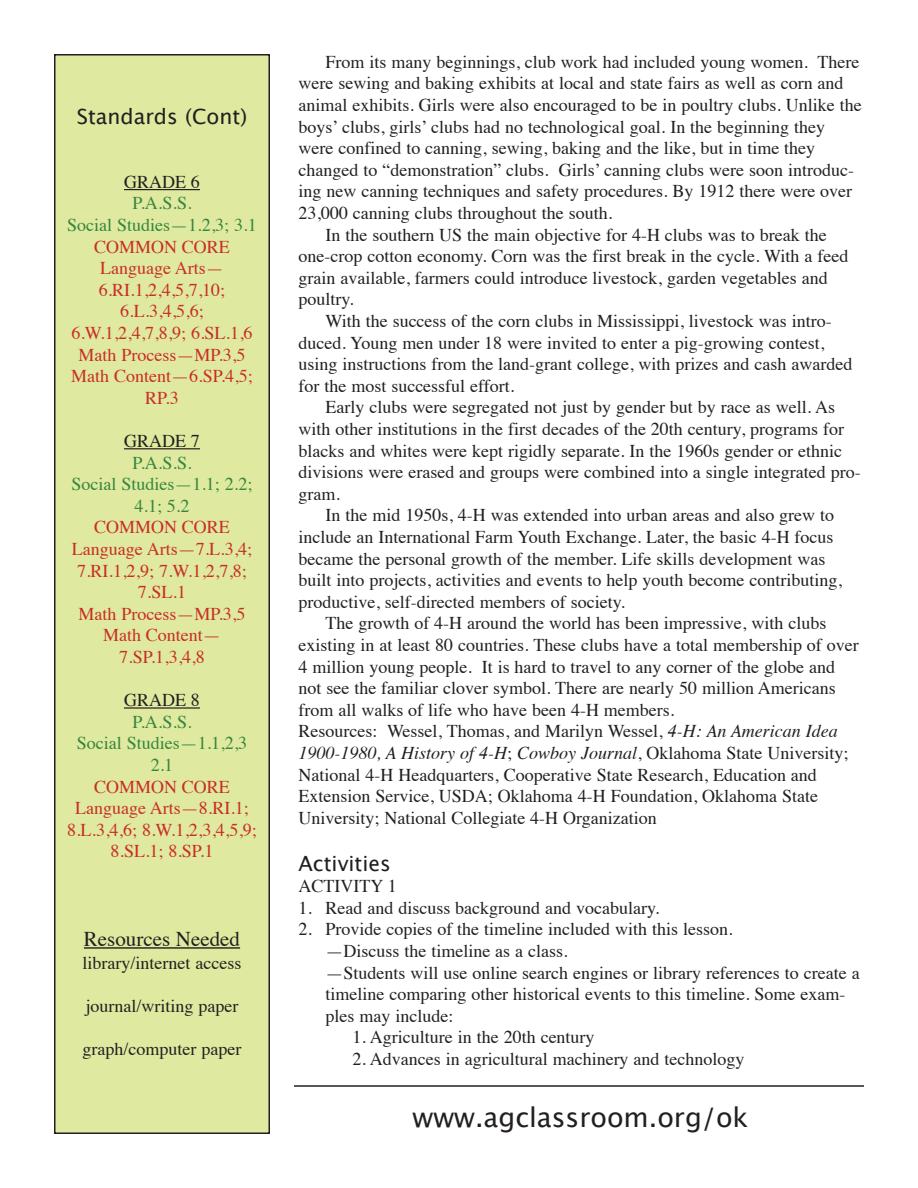
<style>
.page{position:relative;width:918px;height:1188px;background:#fff}
.page>*{position:absolute;margin:0;border:0;box-sizing:border-box;transform-origin:0 0}
.t1{font:27px "Lucida Grande";color:#231f20}
.t2{font:21px "Lucida Grande";color:#231f20}
.t3{font:21px "Times";color:#231f20}
.t4{font:18px/21.6px "Times";color:#231f20}
.t5{font:18px/21.6px "Times";color:#c92d27;text-align:center}
.t6{font:18px/21.6px "Times";color:#35863e;text-align:center}
.t7{font:italic 18px "Times";color:#231f20}
.s1{font-style:italic}
.s2{font-style:normal}
</style>
<div class="page">
<div style="left:55px;top:55px;width:214px;height:1078px;background:#dfe99f"></div>
<div style="left:54px;top:54px;width:216px;height:1080px;border:2px solid #231f20"></div>
<hr style="left:124px;top:189px;width:76px;height:1px;background:#231f20">
<hr style="left:124px;top:448px;width:76px;height:1px;background:#231f20">
<hr style="left:124px;top:707px;width:76px;height:2px;background:#231f20">
<hr style="left:84px;top:947px;width:156px;height:2px;background:#231f20">
<hr style="left:294px;top:1085px;width:570px;height:2px;background:#231f20">
<p class="t2" style="left:77px;top:103px;width:172px">Standards (Cont)</p>
<p class="t4" style="left:124px;top:173px;width:77px">Grade 6</p>
<p class="t6" style="left:67px;top:194px;width:191px">P.a.S.S.<br>Social Studies—1.2,3; 3.1</p>
<p class="t5" style="left:71px;top:237px;width:183px">Common Core<br>Language arts—<br>6.rI.1,2,4,5,7,10;<br>6.L.3,4,5,6;<br>6.W.1,2,4,7,8,9; 6.SL.1,6 math Process—mP.3,5 math Content—6.SP.4,5; rP.3</p>
<p class="t4" style="left:124px;top:432px;width:77px">Grade 7</p>
<p class="t6" style="left:72px;top:453px;width:182px">P.a.S.S.<br>Social Studies—1.1; 2.2;<br>4.1; 5.2</p>
<p class="t5" style="left:72px;top:518px;width:182px">Common Core<br>Language arts—7.L.3,4;<br>7.rI.1,2,9; 7.W.1,2,7,8;<br>7.SL.1<br>math Process—mP.3,5 math Content—<br>7.SP.1,3,4,8</p>
<p class="t4" style="left:124px;top:691px;width:77px">Grade 8</p>
<p class="t6" style="left:77px;top:713px;width:172px">P.a.S.S.<br>Social Studies—1.1,2,3<br>2.1</p>
<p class="t5" style="left:67px;top:777px;width:191px">Common Core<br>Language arts—8.rI.1;<br>8.L.3,4,6; 8.W.1,2,3,4,5,9;<br>8.SL.1; 8.SP.1</p>
<p class="t3" style="left:84px;top:930px;width:158px">resources needed</p>
<p class="t4" style="left:83px;top:954px;width:160px">library/internet access</p>
<p class="t4" style="left:86px;top:997px;width:154px">journal/writing paper</p>
<p class="t4" style="left:83px;top:1040px;width:160px">graph/computer paper</p>
<p class="t4" style="left:326px;top:53px;width:536px">From its many beginnings, club work had included young women. There</p>
<p class="t4" style="left:298px;top:74px;width:547px">were sewing and baking exhibits at local and state fairs as well as corn and</p>
<p class="t4" style="left:299px;top:96px;width:565px">animal exhibits. Girls were also encouraged to be in poultry clubs. Unlike the</p>
<p class="t4" style="left:299px;top:117px;width:528px">boys’ clubs, girls’ clubs had no technological goal. In the beginning they</p>
<p class="t4" style="left:299px;top:139px;width:518px">were confined to canning, sewing, baking and the like, but in time they</p>
<p class="t4" style="left:299px;top:161px;width:557px">changed to “demonstration” clubs. Girls’ canning clubs were soon introduc-</p>
<p class="t4" style="left:299px;top:182px;width:555px">ing new canning techniques and safety procedures. By 1912 there were over</p>
<p class="t4" style="left:299px;top:204px;width:315px">23,000 canning clubs throughout the south.</p>
<p class="t4" style="left:326px;top:225px;width:503px">In the southern US the main objective for 4-H clubs was to break the</p>
<p class="t4" style="left:299px;top:247px;width:551px">one-crop cotton economy. Corn was the first break in the cycle. With a feed</p>
<p class="t4" style="left:299px;top:269px;width:531px">grain available, farmers could introduce livestock, garden vegetables and</p>
<p class="t4" style="left:299px;top:290px;width:57px">poultry.</p>
<p class="t4" style="left:326px;top:312px;width:508px">With the success of the corn clubs in mississippi, livestock was intro-</p>
<p class="t4" style="left:299px;top:333px;width:527px">duced. Young men under 18 were invited to enter a pig-growing contest,</p>
<p class="t4" style="left:299px;top:355px;width:555px">using instructions from the land-grant college, with prizes and cash awarded</p>
<p class="t4" style="left:299px;top:377px;width:217px">for the most successful effort.</p>
<p class="t4" style="left:326px;top:398px;width:511px">early clubs were segregated not just by gender but by race as well. as</p>
<p class="t4" style="left:299px;top:420px;width:547px">with other institutions in the first decades of the 20th century, programs for</p>
<p class="t4" style="left:299px;top:441px;width:545px">blacks and whites were kept rigidly separate. In the 1960s gender or ethnic</p>
<p class="t4" style="left:299px;top:463px;width:564px">divisions were erased and groups were combined into a single integrated pro-</p>
<p class="t4" style="left:299px;top:485px;width:43px">gram.</p>
<p class="t4" style="left:326px;top:506px;width:510px">In the mid 1950s, 4-H was extended into urban areas and also grew to</p>
<p class="t4" style="left:299px;top:528px;width:537px">include an International Farm Youth exchange. Later, the basic 4-H focus</p>
<p class="t4" style="left:299px;top:549px;width:528px">became the personal growth of the member. Life skills development was</p>
<p class="t4" style="left:299px;top:571px;width:545px">built into projects, activities and events to help youth become contributing,</p>
<p class="t4" style="left:299px;top:593px;width:328px">productive, self-directed members of society.</p>
<p class="t4" style="left:326px;top:614px;width:502px">The growth of 4-H around the world has been impressive, with clubs</p>
<p class="t4" style="left:299px;top:636px;width:562px">existing in at least 80 countries. These clubs have a total membership of over</p>
<p class="t4" style="left:299px;top:657px;width:538px">4 million young people. It is hard to travel to any corner of the globe and</p>
<p class="t4" style="left:299px;top:679px;width:539px">not see the familiar clover symbol. There are nearly 50 million americans</p>
<p class="t4" style="left:299px;top:701px;width:377px">from all walks of life who have been 4-H members.</p>
<p class="t4" style="left:299px;top:722px;width:541px">resources: Wessel, Thomas, and marilyn Wessel, <span class="s1">4-H: An American Idea</span></p>
<p class="t7" style="left:299px;top:746px;width:551px">1900-1980, A History of 4-H<span class="s2">;</span> Cowboy Journal<span class="s2">, oklahoma State University;</span></p>
<p class="t4" style="left:299px;top:765px;width:520px">national 4-H Headquarters, Cooperative State research, education and</p>
<p class="t4" style="left:299px;top:787px;width:521px">extension Service, USda; oklahoma 4-H Foundation, oklahoma State</p>
<p class="t4" style="left:299px;top:809px;width:360px">University; national Collegiate 4-H organization</p>
<p class="t2" style="left:298px;top:851px;width:94px">Activities</p>
<p class="t4" style="left:298px;top:877px;width:100px">aCTIvITY 1</p>
<p class="t4" style="left:298px;top:899px;width:362px">1. read and discuss background and vocabulary.</p>
<p class="t4" style="left:325px;top:920px;width:536px;text-indent:-27px">2. Provide copies of the timeline included with this lesson.<br>—discuss the timeline as a class.<br>—Students will use online search engines or library references to create a timeline comparing other historical events to this timeline. Some exam&shy;ples may include:</p>
<p class="t4" style="left:352px;top:1028px;width:244px">1. agriculture in the 20th century</p>
<p class="t4" style="left:352px;top:1050px;width:394px">2. advances in agricultural machinery and technology</p>
<h1 class="t1" style="left:413px;top:1101px;width:337px">www.agclassroom.org/ok</h1>
</div>
